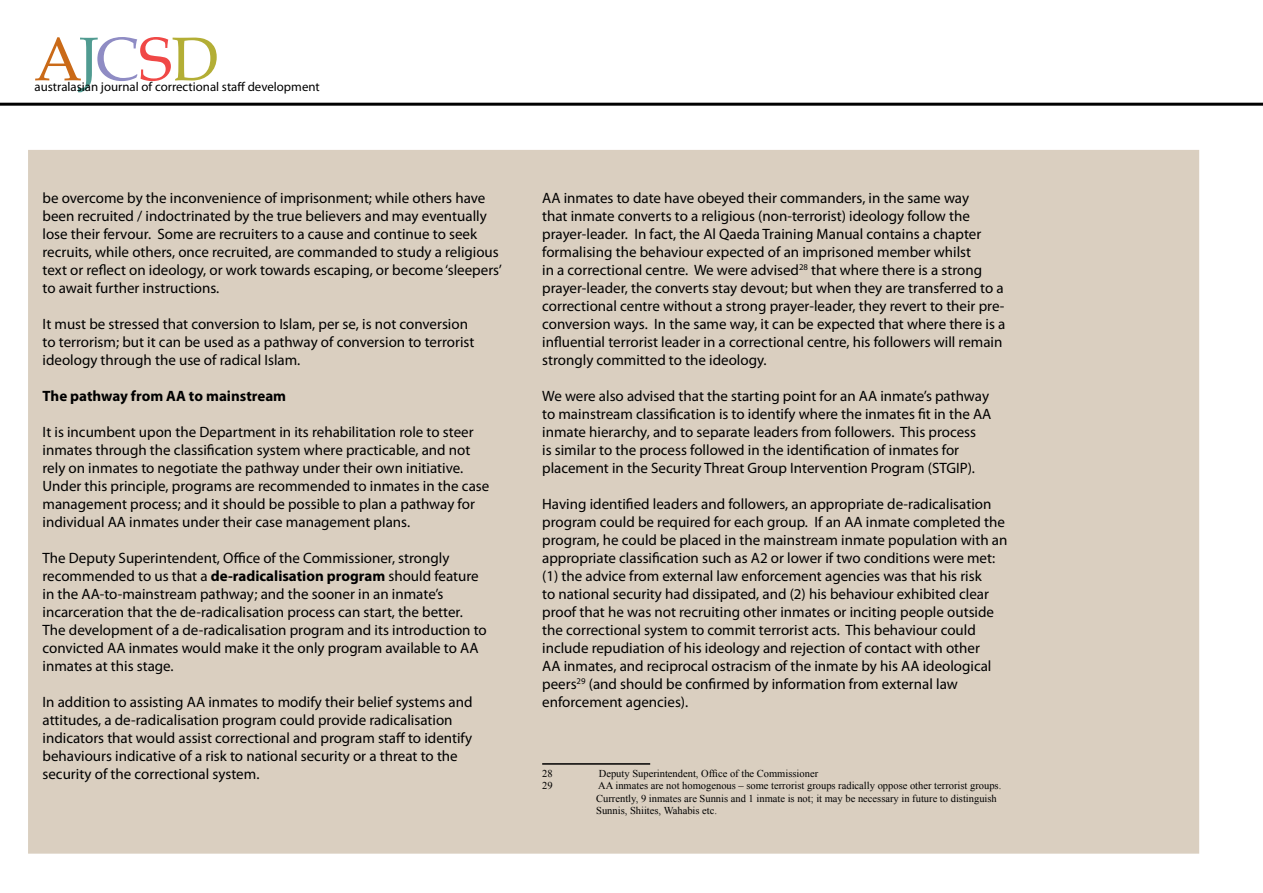
<style>
.page{position:relative;width:1263px;height:893px;background:#fff}
.page>*{position:absolute;margin:0;border:0;box-sizing:border-box;transform-origin:0 0}
.t1{font:61.65px "Book Antiqua";letter-spacing:-.03em;color:#ca6a18}
.t2{font:15px/18px "Myriad Pro";color:#000}
.t3{font:700 15px "Myriad Pro";color:#000}
.t4{font:12.9px "Myriad Pro";color:#000}
.t5{font:10.5px/12.6px "Times New Roman";color:#000}
.s1{color:#509b91}
.s2{color:#8f8cc4}
.s3{color:#f04846}
.s4{color:#b3ae35}
.s5{font-weight:700}
</style>
<div class="page">
<div style="left:28px;top:150px;width:1171px;height:704px;background:#dacfc0;border:2px solid #dacfc0"></div>
<hr style="left:0;top:103px;width:1263px;height:3px;background:#000">
<hr style="left:542px;top:763px;width:108px;height:2px;background:#000">
<h1 class="t1" style="left:34px;top:16px;width:186px">A<span class="s1">J</span><span class="s2">C</span><span class="s3">S</span><span class="s4">D</span></h1>
<p class="t4" style="left:35px;top:78px;width:287px">australasian journal of correctional staff development</p>
<p class="t2" style="left:43px;top:188px;width:461px">be overcome by the inconvenience of imprisonment; while others have been recruited / indoctrinated by the true believers and may eventually lose their fervour. Some are recruiters to a cause and continue to seek recruits, while others, once recruited, are commanded to study a religious text or reflect on ideology, or work towards escaping, or become ‘sleepers’ to await further instructions.</p>
<p class="t2" style="left:43px;top:314px;width:433px">It must be stressed that conversion to Islam, per se, is not conversion to terrorism; but it can be used as a pathway of conversion to terrorist ideology through the use of radical Islam.</p>
<p class="t3" style="left:43px;top:386px;width:245px">The pathway from AA to mainstream</p>
<p class="t2" style="left:43px;top:422px;width:448px">It is incumbent upon the Department in its rehabilitation role to steer inmates through the classification system where practicable, and not rely on inmates to negotiate the pathway under their own initiative.<br>Under this principle, programs are recommended to inmates in the case management process; and it should be possible to plan a pathway for individual AA inmates under their case management plans.</p>
<p class="t2" style="left:43px;top:548px;width:446px">The Deputy Superintendent, Office of the Commissioner, strongly recommended to us that a <span class="s5">de-radicalisation program</span> should feature in the AA-to-mainstream pathway; and the sooner in an inmate’s incarceration that the de-radicalisation process can start, the better.<br>The development of a de-radicalisation program and its introduction to convicted AA inmates would make it the only program available to AA inmates at this stage.</p>
<p class="t2" style="left:43px;top:692px;width:431px">In addition to assisting AA inmates to modify their belief systems and attitudes, a de-radicalisation program could provide radicalisation indicators that would assist correctional and program staff to identify behaviours indicative of a risk to national security or a threat to the security of the correctional system.</p>
<p class="t2" style="left:542px;top:188px;width:465px">AA inmates to date have obeyed their commanders, in the same way<br>that inmate converts to a religious (non-terrorist) ideology follow the prayer-leader. In fact, the Al Qaeda Training Manual contains a chapter formalising the behaviour expected of an imprisoned member whilst<br>in a correctional centre. We were advised<sup>28</sup> that where there is a strong prayer-leader, the converts stay devout; but when they are transferred to a correctional centre without a strong prayer-leader, they revert to their pre&shy;conversion ways. In the same way, it can be expected that where there is a influential terrorist leader in a correctional centre, his followers will remain strongly committed to the ideology.</p>
<p class="t2" style="left:542px;top:386px;width:451px">We were also advised that the starting point for an AA inmate’s pathway to mainstream classification is to identify where the inmates fit in the AA inmate hierarchy, and to separate leaders from followers. This process<br>is similar to the process followed in the identification of inmates for placement in the Security Threat Group Intervention Program (STGIP).</p>
<p class="t2" style="left:542px;top:494px;width:467px">Having identified leaders and followers, an appropriate de-radicalisation program could be required for each group. If an AA inmate completed the program, he could be placed in the mainstream inmate population with an appropriate classification such as A2 or lower if two conditions were met: (1) the advice from external law enforcement agencies was that his risk<br>to national security had dissipated, and (2) his behaviour exhibited clear proof that he was not recruiting other inmates or inciting people outside the correctional system to commit terrorist acts. This behaviour could include repudiation of his ideology and rejection of contact with other<br>AA inmates, and reciprocal ostracism of the inmate by his AA ideological peers<sup>29</sup> (and should be confirmed by information from external law enforcement agencies).</p>
<p class="t5" style="left:542px;top:766px;width:12px">28</p>
<p class="t5" style="left:599px;top:766px;width:221px">Deputy Superintendent, Office of the Commissioner</p>
<p class="t5" style="left:542px;top:779px;width:12px">29</p>
<p class="t5" style="left:596px;top:779px;width:407px">AA inmates are not homogenous – some terrorist groups radically oppose other terrorist groups.<br>Currently, 9 inmates are Sunnis and 1 inmate is not; it may be necessary in future to distinguish<br>Sunnis, Shiites, Wahabis etc.</p>
</div>
